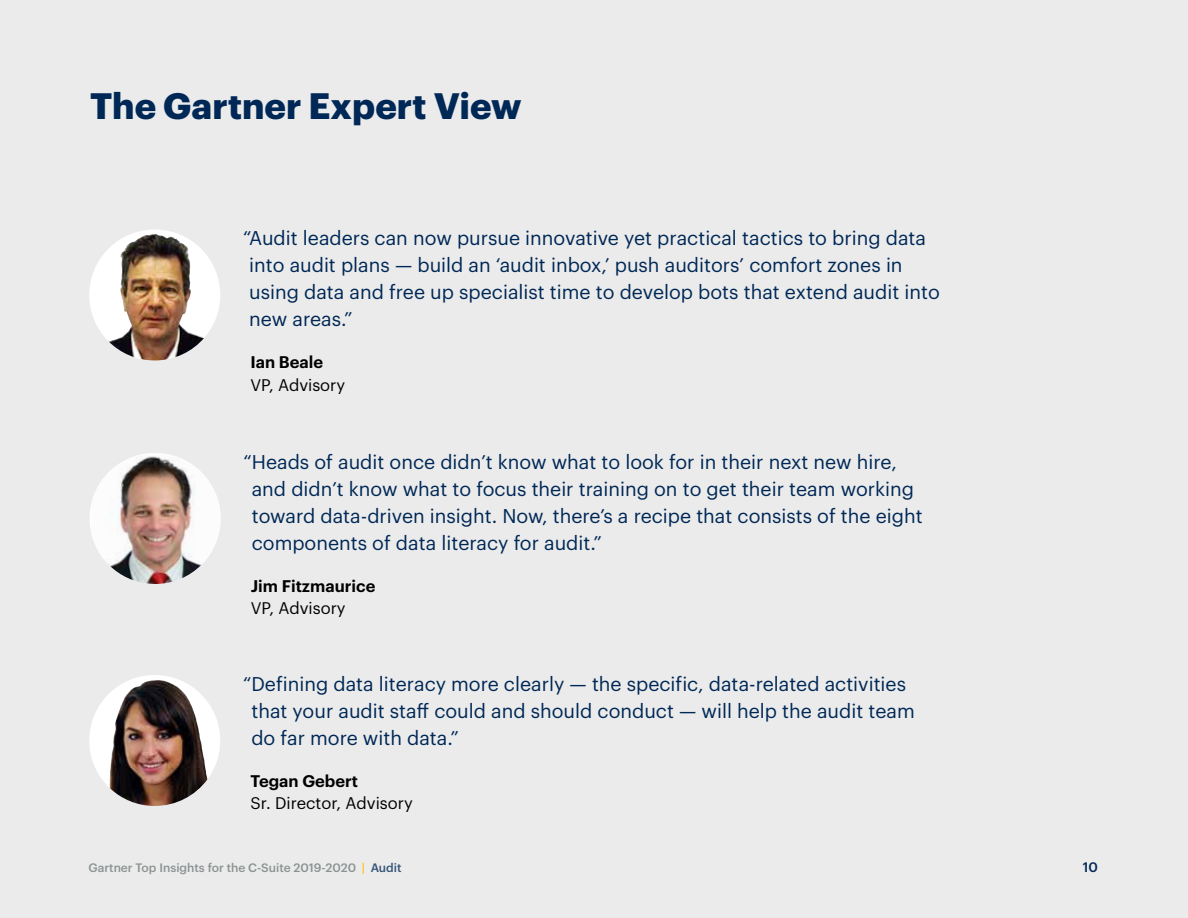
<style>
.page{position:relative;width:1188px;height:918px;background:#ebebeb}
.page>*{position:absolute;margin:0;border:0;box-sizing:border-box;transform-origin:0 0}
.t1{font:700 36px "Graphik";color:#002856}
.t2{font:19.5px/27px "Graphik";color:#002856}
.t3{font:16.5px "Graphik";color:#000}
.t4{font:600 16.5px "Graphik";color:#000}
.t5{font:500 13.5px "Graphik";color:#002856}
.t6{font:500 12px "Graphik";color:#8c9393}
.s1{color:#fec10d}
.s2{color:#335378}
</style>
<div class="page">
<img style="left:89px;top:230px;width:131px;height:130px;border-radius:50%">
<img style="left:120px;top:234px;width:35px;height:81px">
<img style="left:91px;top:453px;width:130px;height:131px">
<div style="left:89px;top:675px;width:131px;height:131px;background:#fff;border-radius:50%"></div>
<img style="left:110px;top:680px;width:97px;height:126px">
<h1 class="t1" style="left:90px;top:78px;width:433px">The Gartner Expert View</h1>
<p class="t2" style="left:249px;top:223px;width:692px;text-indent:-6px">“Audit leaders can now pursue innovative yet practical tactics to bring data into audit plans — build an ‘audit inbox,’ push auditors’ comfort zones in using data and free up specialist time to develop bots that extend audit into new areas.”</p>
<p class="t4" style="left:250px;top:350px;width:74px">Ian Beale</p>
<p class="t3" style="left:250px;top:373px;width:96px">VP, Advisory</p>
<p class="t2" style="left:252px;top:447px;width:672px;text-indent:-8px">“Heads of audit once didn’t know what to look for in their next new hire, and didn’t know what to focus their training on to get their team working toward data-driven insight. Now, there’s a recipe that consists of the eight components of data literacy for audit.”</p>
<p class="t4" style="left:251px;top:573px;width:126px">Jim Fitzmaurice</p>
<p class="t3" style="left:251px;top:596px;width:96px">VP, Advisory</p>
<p class="t2" style="left:251px;top:669px;width:665px;text-indent:-8px">“Defining data literacy more clearly — the specific, data-related activities that your audit staff could and should conduct — will help the audit team do far more with data.”</p>
<p class="t4" style="left:250px;top:768px;width:109px">Tegan Gebert</p>
<p class="t3" style="left:250px;top:791px;width:164px">Sr. Director, Advisory</p>
<p class="t6" style="left:88px;top:860px;width:314px">Gartner Top Insights for the C-Suite 2019-2020 <span class="s1">|</span> <span class="s2">Audit</span></p>
<p class="t5" style="left:1083px;top:859px;width:17px">10</p>
</div>
